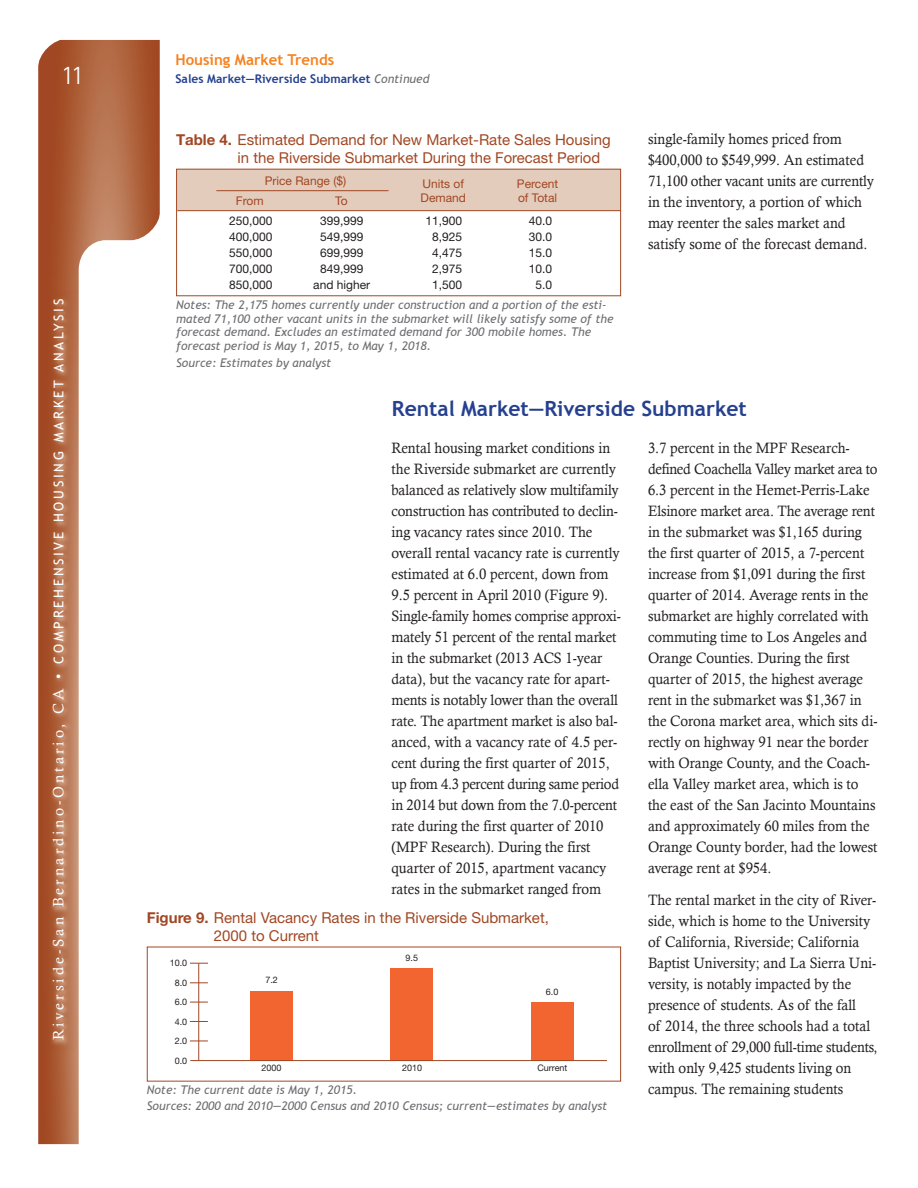
<style>
.page{position:relative;width:918px;height:1188px;background:#fff}
.page>*{position:absolute;margin:0;border:0;box-sizing:border-box;transform-origin:0 0}
.t1{font:300 27px "Rotis Sans Serif";color:#fff}
.level2{font:700 21px "Trebuchet MS";color:#25408f}
.t2{font:15px/21px "Calisto";color:#231f20;scale:.95 1}
.t3{font:15px/18px "Helvetica Neue";color:#a14723}
.t4{font:15px "Calisto";letter-spacing:.2em;color:#fff}
.t5{font:700 15px "Trebuchet MS";color:#f58220}
.t6{font:italic 12px/13.5px "Trebuchet MS";color:#6d6e71}
.level2-2{font:12px "Helvetica Neue";color:#231f20}
.t7{font:12px "Helvetica Neue";color:#a14723}
.t8{font:700 12px "Trebuchet MS";color:#25408f}
.t9{font:9px/19.5px "Helvetica Neue";color:#231f20;text-align:center}
.s1{font-family:"Trebuchet MS";font-size:13.5px}
.s2{font-weight:400;font-style:italic;color:#6d6e71}
.s3{font-weight:700}
</style>
<div class="page">
<svg style="left:38px;top:40px;width:122px;height:1104px;background:#ad603b"></svg>
<svg style="left:79px;top:240px;width:106px;height:904px"></svg>
<svg style="left:38px;top:39px;width:30px;height:30px"></svg>
<svg style="left:130px;top:210px;width:36px;height:36px"></svg>
<img style="left:46px;top:290px;width:31px;height:761px">
<div style="left:176px;top:169px;width:445px;height:41px;background:#e4ccbc"></div>
<div style="left:176px;top:169px;width:445px;height:127px;border:1px solid #a14723"></div>
<hr style="left:177px;top:210px;width:444px;height:1px;background:#a14723">
<hr style="left:216px;top:190px;width:173px;height:1px;background:#a14723">
<div style="left:250px;top:991px;width:43px;height:69px;background:#f26531"></div>
<div style="left:531px;top:1002px;width:42px;height:58px;background:#f26531"></div>
<div style="left:390px;top:968px;width:43px;height:92px;background:#f26531"></div>
<hr style="left:190px;top:1060px;width:417px;height:1px;background:#a14723">
<hr style="left:198px;top:963px;width:1px;height:98px;background:#a14723">
<svg style="left:190px;top:1021px;width:18px;height:1px"></svg>
<svg style="left:190px;top:963px;width:18px;height:1px"></svg>
<svg style="left:190px;top:982px;width:18px;height:1px"></svg>
<svg style="left:190px;top:1041px;width:18px;height:1px"></svg>
<svg style="left:190px;top:1002px;width:18px;height:1px"></svg>
<h1 class="t1" style="left:61px;top:60px;width:24px">11</h1>
<p class="t4" style="left:50px;top:1040px;width:743px;rotate:-90deg">Riverside-San Bernardino-Ontario, CA • <span class="s1">COMPREHENSIVE HOUSING MARKET ANALYSIS</span></p>
<p class="t5" style="left:176px;top:50px;width:160px">Housing Market Trends</p>
<p class="t8" style="left:176px;top:71px;width:255px">Sales Market—Riverside Submarket <span class="s2">Continued</span></p>
<p class="t2" style="left:648px;top:128px;width:239px">single-family homes priced from $400,000 to $549,999. An estimated 71,100 other vacant units are currently in the inventory, a portion of which may reenter the sales market and satisfy some of the forecast demand.</p>
<p class="t3" style="left:238px;top:131px;width:375px;text-indent:-62px"><span class="s3">Table 4.</span> Estimated Demand for New Market-Rate Sales Housing in the Riverside Submarket During the Forecast Period</p>
<p class="t7" style="left:265px;top:173px;width:83px">Price Range ($)</p>
<p class="t7" style="left:422px;top:176px;width:43px">Units of</p>
<p class="t7" style="left:517px;top:176px;width:43px">Percent</p>
<p class="t7" style="left:236px;top:194px;width:29px">From</p>
<p class="t7" style="left:335px;top:194px;width:14px">To</p>
<p class="t7" style="left:421px;top:191px;width:47px">Demand</p>
<p class="t7" style="left:518px;top:191px;width:41px">of Total</p>
<p class="level2-2" style="left:229px;top:214px;width:45px">250,000</p>
<p class="level2-2" style="left:320px;top:214px;width:45px">399,999</p>
<p class="level2-2" style="left:426px;top:214px;width:38px">11,900</p>
<p class="level2-2" style="left:529px;top:214px;width:25px">40.0</p>
<p class="level2-2" style="left:229px;top:230px;width:45px">400,000</p>
<p class="level2-2" style="left:320px;top:230px;width:45px">549,999</p>
<p class="level2-2" style="left:432px;top:230px;width:32px">8,925</p>
<p class="level2-2" style="left:529px;top:230px;width:25px">30.0</p>
<p class="level2-2" style="left:229px;top:246px;width:45px">550,000</p>
<p class="level2-2" style="left:320px;top:246px;width:45px">699,999</p>
<p class="level2-2" style="left:432px;top:246px;width:32px">4,475</p>
<p class="level2-2" style="left:529px;top:246px;width:25px">15.0</p>
<p class="level2-2" style="left:229px;top:262px;width:45px">700,000</p>
<p class="level2-2" style="left:320px;top:262px;width:45px">849,999</p>
<p class="level2-2" style="left:432px;top:262px;width:32px">2,975</p>
<p class="level2-2" style="left:529px;top:262px;width:25px">10.0</p>
<p class="level2-2" style="left:229px;top:278px;width:45px">850,000</p>
<p class="level2-2" style="left:313px;top:278px;width:58px">and higher</p>
<p class="level2-2" style="left:432px;top:278px;width:32px">1,500</p>
<p class="level2-2" style="left:535px;top:278px;width:18px">5.0</p>
<p class="t6" style="left:176px;top:298px;width:439px">Notes: The 2,175 homes currently under construction and a portion of the esti&shy;mated 71,100 other vacant units in the submarket will likely satisfy some of the forecast demand. Excludes an estimated demand for 300 mobile homes. The forecast period is May 1, 2015, to May 1, 2018.</p>
<p class="t6" style="left:176px;top:356px;width:157px">Source: Estimates by analyst</p>
<p class="level2" style="left:392px;top:396px;width:357px">Rental Market—Riverside Submarket</p>
<p class="t2" style="left:392px;top:438px;width:243px">Rental housing market conditions in the Riverside submarket are currently balanced as relatively slow multifamily construction has contributed to declin&shy;ing vacancy rates since 2010. The overall rental vacancy rate is currently estimated at 6.0 percent, down from 9.5 percent in April 2010 (Figure 9).<br>Single-family homes comprise approxi&shy;mately 51 percent of the rental market in the submarket (2013 ACS 1-year data), but the vacancy rate for apart&shy;ments is notably lower than the overall rate. The apartment market is also bal&shy;anced, with a vacancy rate of 4.5 per&shy;cent during the first quarter of 2015, up from 4.3 percent during same period in 2014 but down from the 7.0-percent rate during the first quarter of 2010 (MPF Research). During the first quarter of 2015, apartment vacancy rates in the submarket ranged from</p>
<p class="t2" style="left:648px;top:438px;width:243px">3.7 percent in the MPF Research&shy;defined Coachella Valley market area to 6.3 percent in the Hemet-Perris-Lake Elsinore market area. The average rent in the submarket was $1,165 during the first quarter of 2015, a 7-percent increase from $1,091 during the first quarter of 2014. Average rents in the submarket are highly correlated with commuting time to Los Angeles and Orange Counties. During the first quarter of 2015, the highest average rent in the submarket was $1,367 in the Corona market area, which sits di&shy;rectly on highway 91 near the border with Orange County, and the Coach&shy;ella Valley market area, which is to the east of the San Jacinto Mountains and approximately 60 miles from the Orange County border, had the lowest average rent at $954.</p>
<p class="t2" style="left:648px;top:890px;width:243px">The rental market in the city of River&shy;side, which is home to the University of California, Riverside; California Baptist University; and La Sierra Uni&shy;versity, is notably impacted by the presence of students. As of the fall<br>of 2014, the three schools had a total enrollment of 29,000 full-time students, with only 9,425 students living on campus. The remaining students</p>
<p class="t3" style="left:214px;top:908px;width:337px;text-indent:-67px"><span class="s3">Figure 9.</span> Rental Vacancy Rates in the Riverside Submarket,<br>2000 to Current</p>
<p class="t9" style="left:406px;top:948px;width:14px">9.5</p>
<p class="t9" style="left:170px;top:953px;width:19px">10.0<br>8.0<br>6.0<br>4.0<br>2.0<br>0.0</p>
<p class="t9" style="left:265px;top:970px;width:14px">7.2</p>
<p class="t9" style="left:546px;top:982px;width:14px">6.0</p>
<p class="t9" style="left:261px;top:1058px;width:22px">2000</p>
<p class="t9" style="left:402px;top:1058px;width:22px">2010</p>
<p class="t9" style="left:537px;top:1058px;width:32px">Current</p>
<p class="t6" style="left:147px;top:1083px;width:212px">Note: The current date is May 1, 2015.</p>
<p class="t6" style="left:147px;top:1099px;width:462px">Sources: 2000 and 2010—2000 Census and 2010 Census; current—estimates by analyst</p>
</div>
